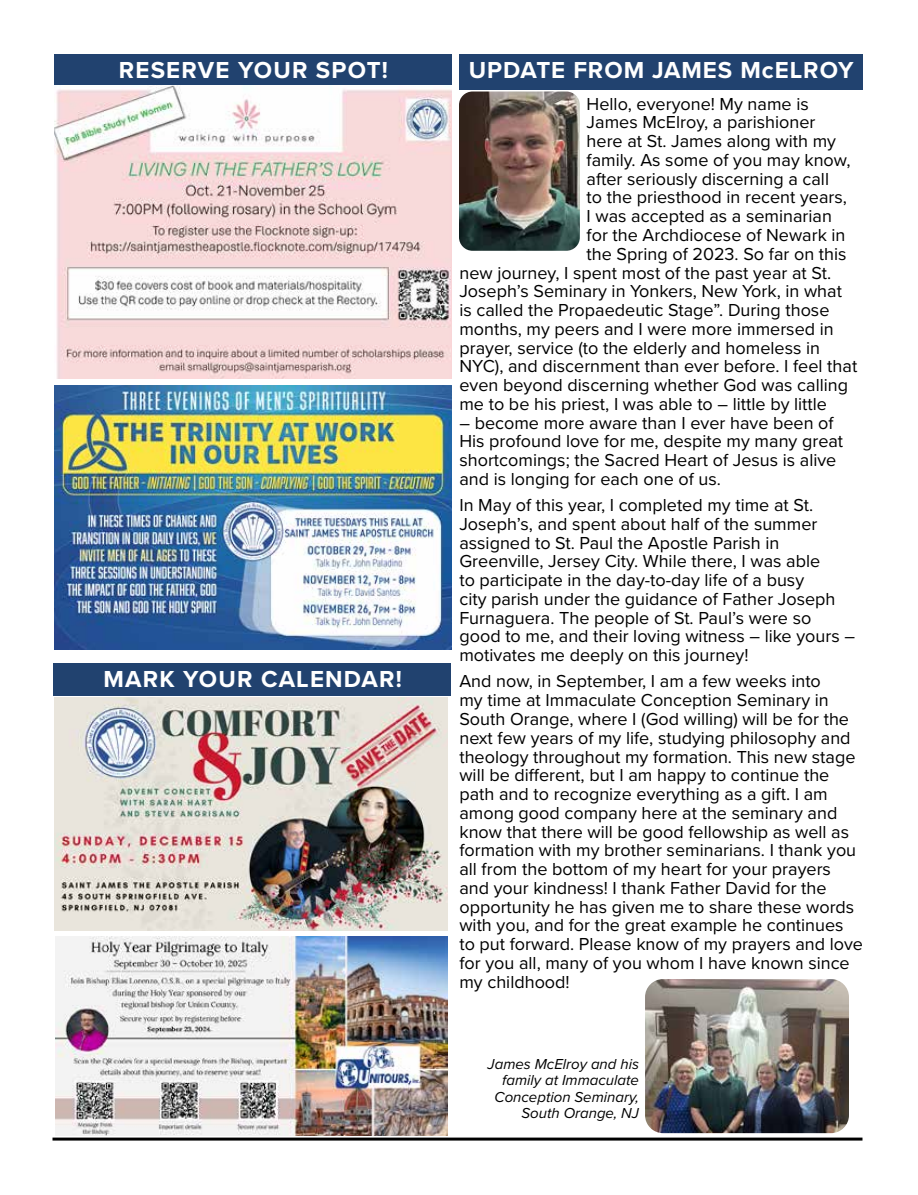
<style>
.page{position:relative;width:918px;height:1195px;background:#fff}
.page>*{position:absolute;margin:0;border:0;box-sizing:border-box;transform-origin:0 0}
.t1{font:700 24px "Proxima Nova";letter-spacing:.04em;color:#fff}
.t2{font:18px/18.8px "Proxima Nova";color:#000}
.t3{font:italic 15px/16.5px "Proxima Nova";color:#000;text-align:right}
</style>
<div class="page">
<img style="left:54px;top:697px;width:393px;height:234px">
<img style="left:645px;top:979px;width:204px;height:154px">
<div style="left:54px;top:55px;width:397px;height:32px;background:#21426f"></div>
<img style="left:459px;top:92px;width:121px;height:159px">
<div style="left:459px;top:54px;width:403px;height:35px;background:#21426f"></div>
<hr style="left:52px;top:1137px;width:810px;height:3px;background:#000">
<img style="left:54px;top:86px;width:397px;height:292px">
<img style="left:54px;top:385px;width:397px;height:265px">
<div style="left:53px;top:663px;width:398px;height:33px;background:#21426f"></div>
<img style="left:55px;top:936px;width:392px;height:199px">
<h1 class="t1" style="left:119px;top:52px;width:271px">RESERVE YOUR SPOT!</h1>
<h1 class="t1" style="left:103px;top:661px;width:300px">MARK YOUR CALENDAR!</h1>
<h1 class="t1" style="left:469px;top:52px;width:386px">UPDATE FROM JAMES McELROY</h1>
<p class="t2" style="left:587px;top:94px;width:224px">Hello, everyone! My name is</p>
<p class="t2" style="left:587px;top:112px;width:230px">James McElroy, a parishioner</p>
<p class="t2" style="left:587px;top:131px;width:251px">here at St. James along with my</p>
<p class="t2" style="left:587px;top:150px;width:265px">family. As some of you may know,</p>
<p class="t2" style="left:587px;top:169px;width:244px">after seriously discerning a call</p>
<p class="t2" style="left:587px;top:187px;width:262px">to the priesthood in recent years,</p>
<p class="t2" style="left:587px;top:206px;width:247px">I was accepted as a seminarian</p>
<p class="t2" style="left:587px;top:225px;width:260px">for the Archdiocese of Newark in</p>
<p class="t2" style="left:587px;top:244px;width:261px">the Spring of 2023. So far on this</p>
<p class="t2" style="left:459px;top:262px;width:373px">new journey, I spent most of the past year at St.</p>
<p class="t2" style="left:459px;top:281px;width:384px">Joseph’s Seminary in Yonkers, New York, in what</p>
<p class="t2" style="left:459px;top:300px;width:372px">is called the Propaedeutic Stage”. During those</p>
<p class="t2" style="left:459px;top:319px;width:376px">months, my peers and I were more immersed in</p>
<p class="t2" style="left:459px;top:337px;width:362px">prayer, service (to the elderly and homeless in</p>
<p class="t2" style="left:459px;top:356px;width:399px">NYC), and discernment than ever before. I feel that</p>
<p class="t2" style="left:459px;top:375px;width:390px">even beyond discerning whether God was calling</p>
<p class="t2" style="left:459px;top:394px;width:369px">me to be his priest, I was able to – little by little</p>
<p class="t2" style="left:459px;top:412px;width:385px">– become more aware than I ever have been of His profound love for me, despite my many great shortcomings; the Sacred Heart of Jesus is alive and is longing for each one of us.</p>
<p class="t2" style="left:459px;top:495px;width:397px">In May of this year, I completed my time at St.<br>Joseph’s, and spent about half of the summer assigned to St. Paul the Apostle Parish in Greenville, Jersey City. While there, I was able<br>to participate in the day-to-day life of a busy<br>city parish under the guidance of Father Joseph Furnaguera. The people of St. Paul’s were so good to me, and their loving witness – like yours – motivates me deeply on this journey!</p>
<p class="t2" style="left:459px;top:671px;width:405px">And now, in September, I am a few weeks into<br>my time at Immaculate Conception Seminary in South Orange, where I (God willing) will be for the next few years of my life, studying philosophy and theology throughout my formation. This new stage will be different, but I am happy to continue the path and to recognize everything as a gift. I am among good company here at the seminary and know that there will be good fellowship as well as formation with my brother seminarians. I thank you all from the bottom of my heart for your prayers and your kindness! I thank Father David for the opportunity he has given me to share these words with you, and for the great example he continues to put forward. Please know of my prayers and love for you all, many of you whom I have known since my childhood!</p>
<p class="t3" style="left:488px;top:1055px;width:153px">James McElroy and his family at Immaculate<br>Conception Seminary,<br>South Orange, NJ</p>
</div>
